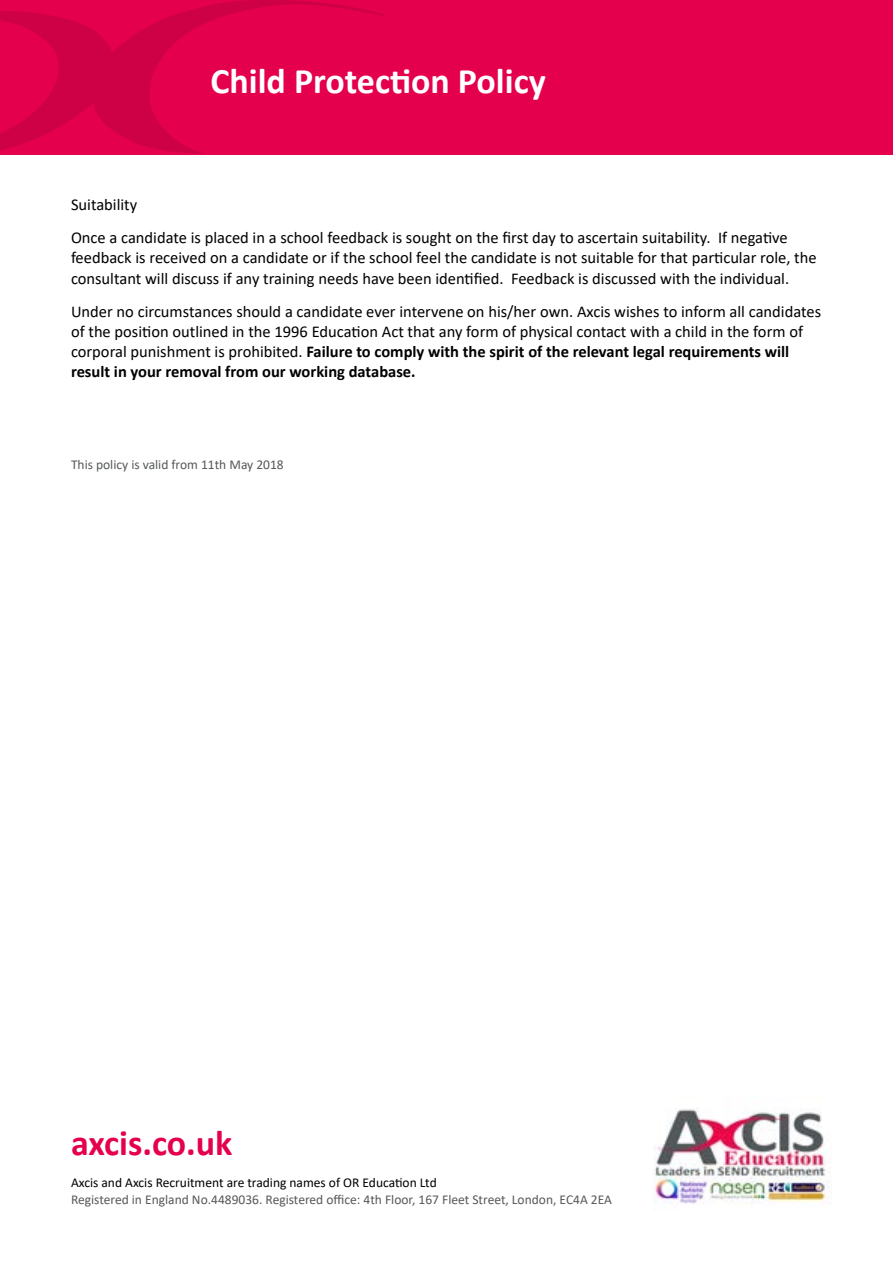
<style>
.page{position:relative;width:893px;height:1263px;background:#fff}
.page>*{position:absolute;margin:0;border:0;box-sizing:border-box;transform-origin:0 0}
.t1{font:700 36px "Calibri";color:#fff}
.t2{font:700 36px "Calibri";color:#e5004e}
.t3{font:16.5px/20.2px "Calibri";color:#000}
.t4{font:13.5px "Calibri";color:#55585a}
.t5{font:13.5px "Calibri";color:#000}
.s1{font-weight:700}
</style>
<div class="page">
<div style="left:0;top:0;width:893px;height:154px;background:#e5004e"></div>
<svg style="left:0;top:11px;width:120px;height:144px"></svg>
<svg style="left:90px;top:0;width:296px;height:154px"></svg>
<img style="left:654px;top:1108px;width:176px;height:96px">
<h1 class="t1" style="left:210px;top:56px;width:337px">Child Protection Policy</h1>
<p class="t3" style="left:71px;top:188px;width:718px;line-height:33px">Suitability<br>Once a candidate is placed in a school feedback is sought on the first day to ascertain suitability. If negative</p>
<p class="t3" style="left:71px;top:247px;width:747px">feedback is received on a candidate or if the school feel the candidate is not suitable for that particular role, the consultant will discuss if any training needs have been identified. Feedback is discussed with the individual.</p>
<p class="t3" style="left:71px;top:301px;width:752px">Under no circumstances should a candidate ever intervene on his/her own. Axcis wishes to inform all candidates of the position outlined in the 1996 Education Act that any form of physical contact with a child in the form of corporal punishment is prohibited. <span class="s1">Failure to comply with the spirit of the relevant legal requirements will result in your removal from our working database.</span></p>
<p class="t4" style="left:71px;top:455px;width:214px">This policy is valid from 11th May 2018</p>
<h1 class="t2" style="left:71px;top:1118px;width:163px">axcis.co.uk</h1>
<p class="t5" style="left:71px;top:1173px;width:367px">Axcis and Axcis Recruitment are trading names of OR Education Ltd</p>
<p class="t4" style="left:71px;top:1190px;width:542px">Registered in England No.4489036. Registered office: 4th Floor, 167 Fleet Street, London, EC4A 2EA</p>
</div>
